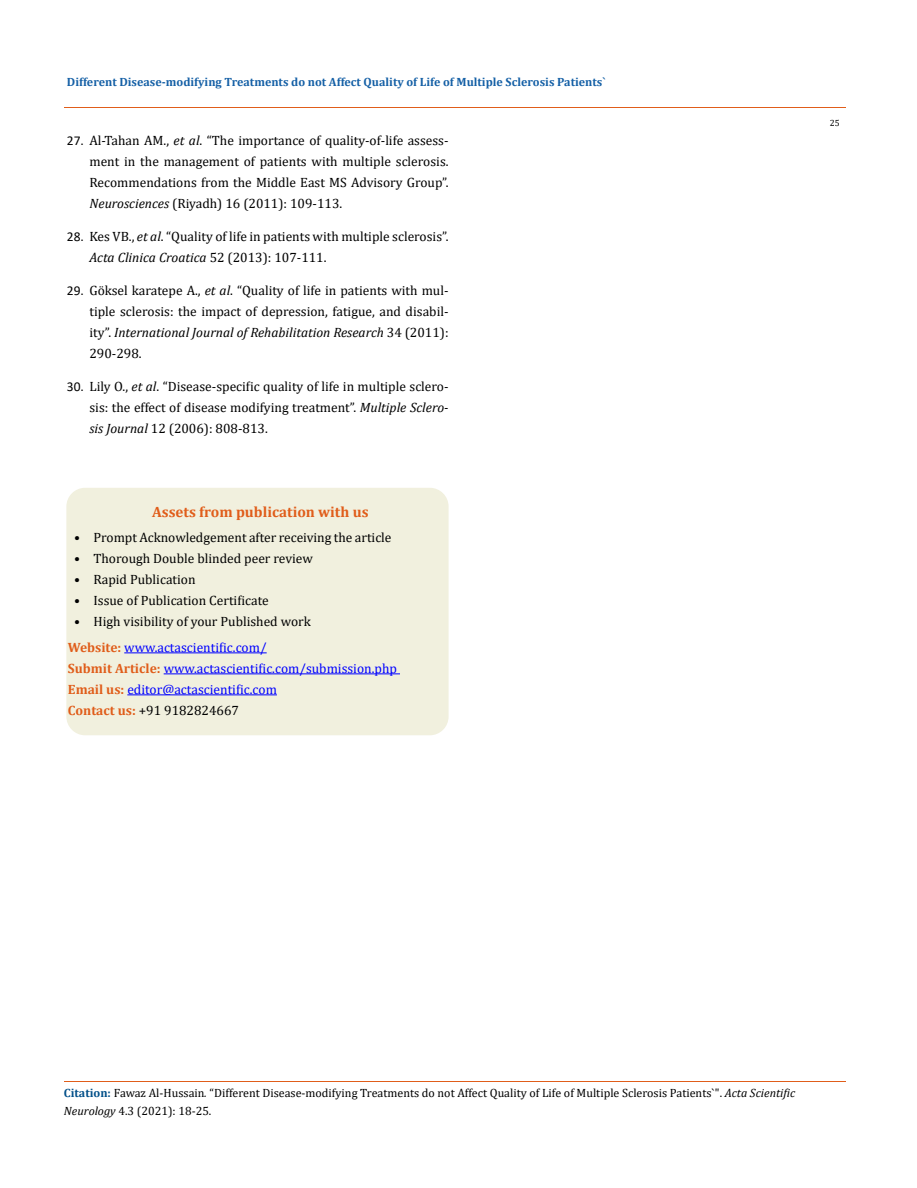
<style>
.page{position:relative;width:917px;height:1188px;background:#fff}
.page>*{position:absolute;margin:0;border:0;box-sizing:border-box;transform-origin:0 0}
.t1{font:700 15px "Cambria";color:#e05d1a}
.t2{font:13.5px/21px "Cambria";color:#000;text-align:justify}
.t3{font:13.5px/21px "Cambria";color:#00f}
.t4{font:12px/18px "Cambria";color:#000}
.t5{font:700 12px "Cambria";color:#1560a6}
.t6{font:9px "Cambria";color:#000}
.s1{font-family:"Calibri"}
.s2{font-style:italic}
.s3{font-weight:700;color:#e05d1a}
.s4{color:#000}
.s5{font-weight:700;color:#035089}
</style>
<div class="page">
<hr style="left:64px;top:108px;width:781px;height:1px;background:#e05d1a">
<hr style="left:64px;top:1082px;width:781px;height:1px;background:#e05d1a">
<div style="left:67px;top:489px;width:381px;height:246px;background:#f1f0de;border-radius:18px"></div>
<div style="left:66px;top:488px;width:382px;height:247px;border:2px solid #f1f0de;border-radius:18px"></div>
<hr style="left:124px;top:652px;width:143px;height:1px;background:#00f">
<hr style="left:164px;top:673px;width:236px;height:1px;background:#00f">
<hr style="left:127px;top:694px;width:150px;height:1px;background:#00f">
<p class="t5" style="left:67px;top:73px;width:540px">Different Disease-modifying Treatments do not Affect Quality of Life of Multiple Sclerosis Patients`</p>
<p class="t2" style="left:89px;top:130px;width:360px;text-indent:-23px"><span class="s1">27.</span> Al-Tahan AM., <span class="s2">et al</span>. “The importance of quality-of-life assess&shy;ment in the management of patients with multiple sclerosis.<br>Recommendations from the Middle East MS Advisory Group”.<br><span class="s2">Neurosciences</span> (Riyadh) 16 (2011): 109-113.</p>
<p class="t2" style="left:89px;top:226px;width:360px;text-indent:-23px"><span class="s1">28.</span> Kes VB., <span class="s2">et al</span>. “Quality of life in patients with multiple sclerosis”.<br><span class="s2">Acta Clinica Croatica</span> 52 (2013): 107-111.</p>
<p class="t2" style="left:89px;top:280px;width:360px;text-indent:-23px"><span class="s1">29.</span> Göksel karatepe A., <span class="s2">et al</span>. “Quality of life in patients with mul&shy;tiple sclerosis: the impact of depression, fatigue, and disabil&shy;ity”. <span class="s2">International Journal of Rehabilitation Research</span> 34 (2011):<br>290-298.</p>
<p class="t2" style="left:89px;top:376px;width:360px;text-indent:-23px"><span class="s1">30.</span> Lily O., <span class="s2">et al</span>. “Disease-specific quality of life in multiple sclero&shy;sis: the effect of disease modifying treatment”. <span class="s2">Multiple Sclero&shy;sis Journal</span> 12 (2006): 808-813.</p>
<p class="t1" style="left:152px;top:501px;width:218px">Assets from publication with us</p>
<p class="t2" style="left:74px;top:527px;width:319px">• Prompt Acknowledgement after receiving the article</p>
<p class="t2" style="left:74px;top:548px;width:240px">• Thorough Double blinded peer review</p>
<p class="t2" style="left:74px;top:569px;width:123px">• Rapid Publication</p>
<p class="t2" style="left:74px;top:590px;width:196px">• Issue of Publication Certificate</p>
<p class="t2" style="left:74px;top:611px;width:238px">• High visibility of your Published work</p>
<p class="t3" style="left:68px;top:637px;width:330px"><span class="s3">Website:</span> www.actascientific.com/<br><span class="s3">Submit Article:</span> www.actascientific.com/submission.php <span class="s3">Email us:</span> editor@actascientific.com<br><span class="s3">Contact us:</span> <span class="s4">+91 9182824667</span></p>
<p class="t6" style="left:829px;top:118px;width:11px">25</p>
<p class="t4" style="left:64px;top:1084px;width:733px"><span class="s5">Citation:</span> Fawaz Al-Hussain<span class="s2">.</span> “Different Disease-modifying Treatments do not Affect Quality of Life of Multiple Sclerosis Patients`". <span class="s2">Acta Scientific<br>Neurology</span> 4.3 (2021): 18-25.</p>
</div>
